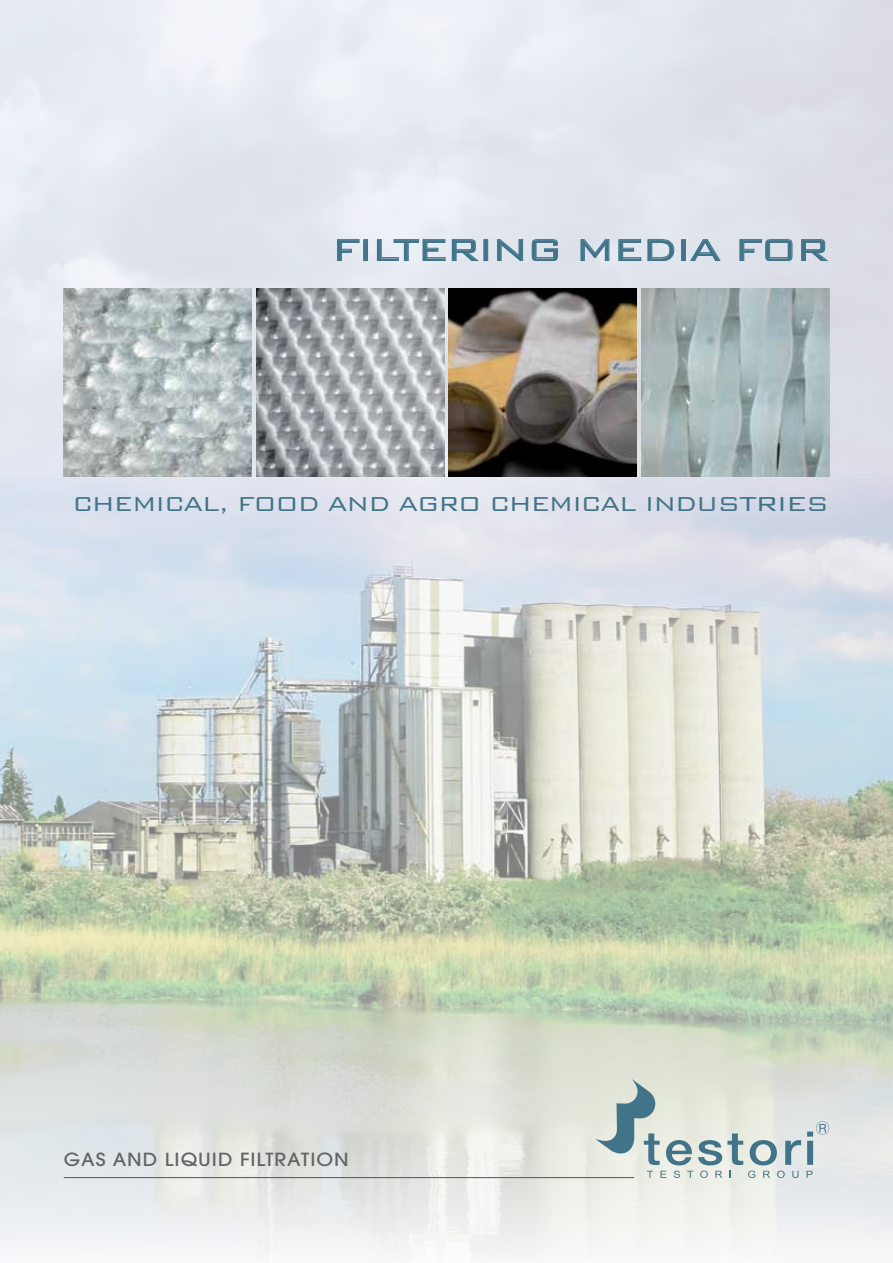
<style>
.page{position:relative;width:893px;height:1263px;background:#fff}
.page>*{position:absolute;margin:0;border:0;box-sizing:border-box;transform-origin:0 0}
.t1{font:300 40.5px "Bank Gothic BT";letter-spacing:-.04em;color:#417389;scale:1.08 1}
.t2{font:300 27px "Bank Gothic BT";letter-spacing:-.04em;color:#417389}
.t3{font:300 27px "Bank Gothic BT";letter-spacing:-.04em;color:#417389;scale:1.1 1}
.t4{font:500 18px "Avant Garde";letter-spacing:.05em;color:#636466;scale:1.1 1}
</style>
<div class="page">
<img style="left:0;top:0;width:893px;height:792px">
<svg style="left:0;top:792px;width:893px;height:465px;background:#d0d7c7"></svg>
<svg style="left:595px;top:1077px;width:234px;height:101px;background:#cbd5d1"></svg>
<img style="left:64px;top:289px;width:188px;height:188px">
<img style="left:256px;top:289px;width:188px;height:188px">
<img style="left:449px;top:289px;width:188px;height:188px">
<hr style="left:64px;top:1177px;width:570px;height:1px;background:#636466">
<img style="left:641px;top:289px;width:188px;height:188px">
<svg style="left:337px;top:239px;width:23px;height:22px"></svg>
<div style="left:363px;top:239px;width:5px;height:22px;border:1px solid #417389"></div>
<svg style="left:377px;top:239px;width:69px;height:22px;background:#c5d3dd"></svg>
<svg style="left:452px;top:239px;width:27px;height:22px"></svg>
<div style="left:484px;top:239px;width:4px;height:22px;border:1px solid #417389"></div>
<svg style="left:497px;top:239px;width:26px;height:22px"></svg>
<svg style="left:532px;top:239px;width:26px;height:22px"></svg>
<svg style="left:580px;top:239px;width:29px;height:22px"></svg>
<svg style="left:618px;top:239px;width:23px;height:22px"></svg>
<svg style="left:647px;top:239px;width:27px;height:22px"></svg>
<div style="left:681px;top:239px;width:5px;height:22px;border:1px solid #417389"></div>
<svg style="left:690px;top:239px;width:31px;height:22px"></svg>
<svg style="left:739px;top:239px;width:54px;height:22px"></svg>
<svg style="left:801px;top:239px;width:28px;height:22px"></svg>
<h1 class="t1" style="left:332px;top:228px;width:462px">FILTERING MEDIA FOR</h1>
<p class="t2" style="left:73px;top:489px;width:527px">CHEMICAL, FOOD AND AGRO CHEMIcal</p>
<p class="t2" style="left:645px;top:489px;width:17px">ind</p>
<p class="t2" style="left:696px;top:489px;width:76px">ustrie</p>
<p class="t3" style="left:806px;top:489px;width:23px">s</p>
<p class="t4" style="left:64px;top:1148px;width:261px">GAS AND LIQUID FILTRATION</p>
</div>
